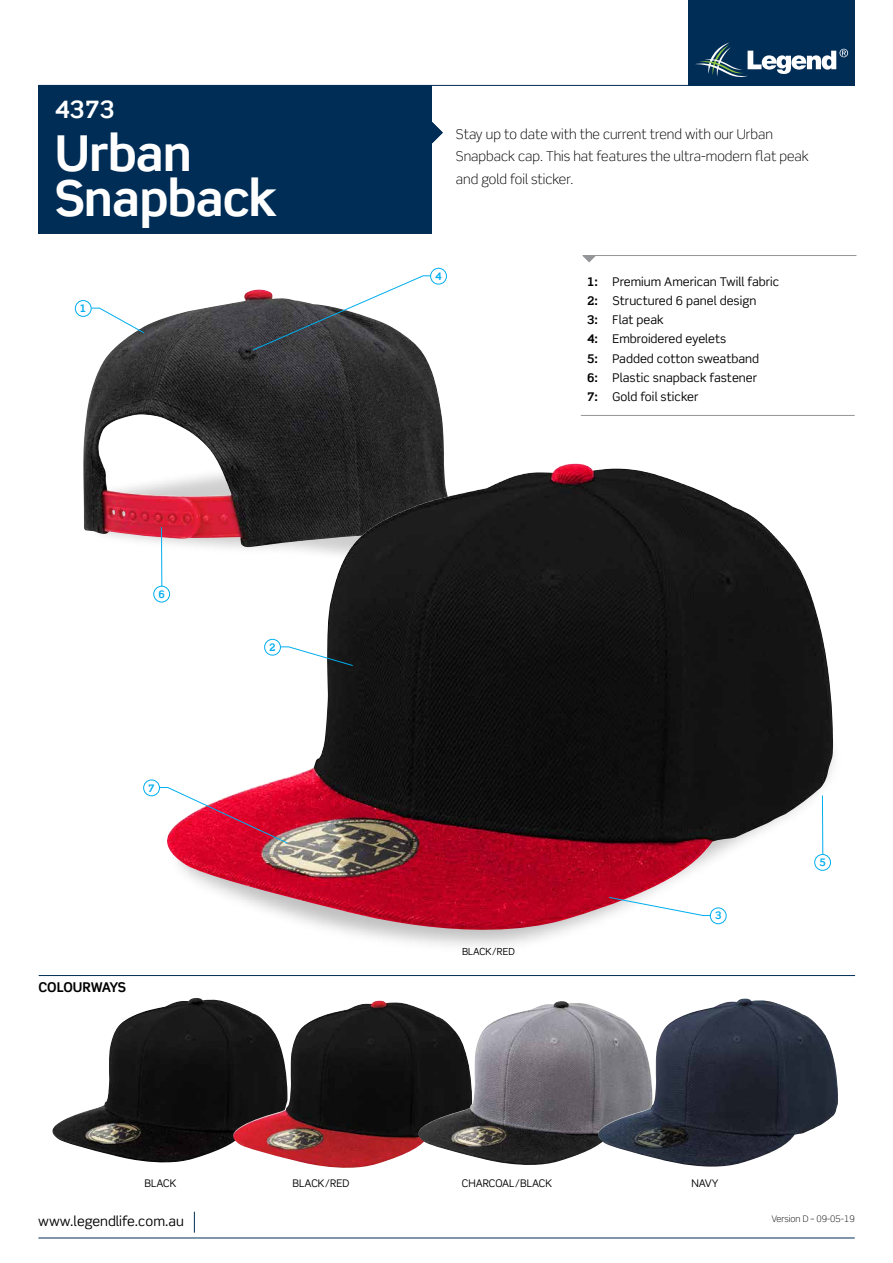
<style>
.page{position:relative;width:893px;height:1263px;background:#fff}
.page>*{position:absolute;margin:0;border:0;box-sizing:border-box;transform-origin:0 0}
.t1{font:700 49.5px/45px "Scene Std";letter-spacing:-.02em;color:#fff}
.t2{font:700 24px "Scene Std";color:#fff}
.t3{font:300 13.5px/22.5px "Scene Std";color:#000}
.t4{font:13.5px "Scene Std";color:#000}
.t5{font:700 13.5px "Scene Std";letter-spacing:-.02em;color:#000}
.t6{font:12px/19.2px "Scene Std";color:#000}
.t7{font:10.5px "Scene Std";color:#000}
.t8{font:700 10.35px "Scene Std";color:#00aeef}
.t9{font:9.75px "Scene Std";color:#000}
.t10{font:300 9px "Scene Std";color:#000}
.s1{font-weight:700}
</style>
<div class="page">
<img style="left:83px;top:290px;width:361px;height:252px">
<img style="left:158px;top:464px;width:676px;height:482px">
<div style="left:688px;top:0;width:167px;height:86px;background:#002d56"></div>
<hr style="left:583px;top:255px;width:273px;height:1px;background:#939598">
<hr style="left:38px;top:85px;width:817px;height:1px;background:#002d56">
<hr style="left:38px;top:1237px;width:817px;height:1px;background:#002d56">
<hr style="left:581px;top:415px;width:274px;height:1px;background:#939598">
<svg style="left:194px;top:1212px;width:1px;height:21px"></svg>
<svg style="left:583px;top:256px;width:13px;height:6px"></svg>
<svg style="left:432px;top:122px;width:11px;height:21px"></svg>
<svg style="left:695px;top:43px;width:153px;height:34px"></svg>
<div style="left:75px;top:300px;width:17px;height:17px;border:1px solid #00aeef;border-radius:50%"></div>
<svg style="left:91px;top:307px;width:54px;height:27px"></svg>
<div style="left:264px;top:639px;width:17px;height:16px;border:1px solid #00aeef;border-radius:50%"></div>
<svg style="left:280px;top:646px;width:74px;height:20px"></svg>
<div style="left:143px;top:779px;width:17px;height:17px;border:1px solid #00aeef;border-radius:50%"></div>
<svg style="left:159px;top:787px;width:129px;height:57px"></svg>
<div style="left:710px;top:907px;width:16px;height:17px;border:1px solid #00aeef;border-radius:50%"></div>
<svg style="left:608px;top:896px;width:103px;height:20px"></svg>
<div style="left:430px;top:268px;width:17px;height:16px;border:1px solid #00aeef;border-radius:50%"></div>
<svg style="left:252px;top:275px;width:180px;height:76px"></svg>
<div style="left:153px;top:586px;width:17px;height:16px;border:1px solid #00aeef;border-radius:50%"></div>
<hr style="left:161px;top:527px;width:1px;height:60px;background:#00aeef">
<div style="left:814px;top:854px;width:17px;height:17px;border:1px solid #00aeef;border-radius:50%"></div>
<hr style="left:822px;top:795px;width:1px;height:60px;background:#00aeef">
<div style="left:38px;top:85px;width:394px;height:149px;background:#002d56"></div>
<hr style="left:39px;top:975px;width:816px;height:1px;background:#002d56">
<img style="left:52px;top:998px;width:179px;height:165px">
<img style="left:231px;top:1000px;width:186px;height:168px">
<img style="left:417px;top:1001px;width:178px;height:164px">
<img style="left:595px;top:998px;width:243px;height:168px">
<h2 class="t2" style="left:55px;top:94px;width:62px">4373</h2>
<h1 class="t1" style="left:55px;top:131px;width:224px">Urban<br>Snapback</h1>
<p class="t8" style="left:80px;top:302px;width:8px">1</p>
<p class="t3" style="left:456px;top:123px;width:354px">Stay up to date with the current trend with our Urban<br>Snapback cap. This hat features the ultra-modern flat peak and gold foil sticker.</p>
<p class="t8" style="left:435px;top:270px;width:8px">4</p>
<p class="t6" style="left:587px;top:272px;width:194px"><span class="s1">1:</span> Premium American Twill fabric<br><span class="s1">2:</span> Structured 6 panel design<br><span class="s1">3:</span> Flat peak<br><span class="s1">4:</span> Embroidered eyelets<br><span class="s1">5:</span> Padded cotton sweatband<br><span class="s1">6:</span> Plastic snapback fastener<br><span class="s1">7:</span> Gold foil sticker</p>
<p class="t8" style="left:158px;top:588px;width:8px">6</p>
<p class="t8" style="left:148px;top:781px;width:8px">7</p>
<p class="t5" style="left:39px;top:979px;width:89px">COLOURWAYS</p>
<p class="t8" style="left:269px;top:641px;width:8px">2</p>
<p class="t9" style="left:462px;top:945px;width:54px">BLACK/RED</p>
<p class="t8" style="left:715px;top:909px;width:8px">3</p>
<p class="t7" style="left:144px;top:1177px;width:34px">BLACK</p>
<p class="t7" style="left:293px;top:1177px;width:58px">BLACK/RED</p>
<p class="t7" style="left:462px;top:1177px;width:92px">CHARCOAL/BLACK</p>
<p class="t7" style="left:691px;top:1177px;width:29px">NAVY</p>
<p class="t8" style="left:819px;top:856px;width:8px">5</p>
<p class="t4" style="left:38px;top:1213px;width:147px">www.legendlife.com.au</p>
<p class="t10" style="left:771px;top:1213px;width:85px">Version D – 09-05-19</p>
</div>
